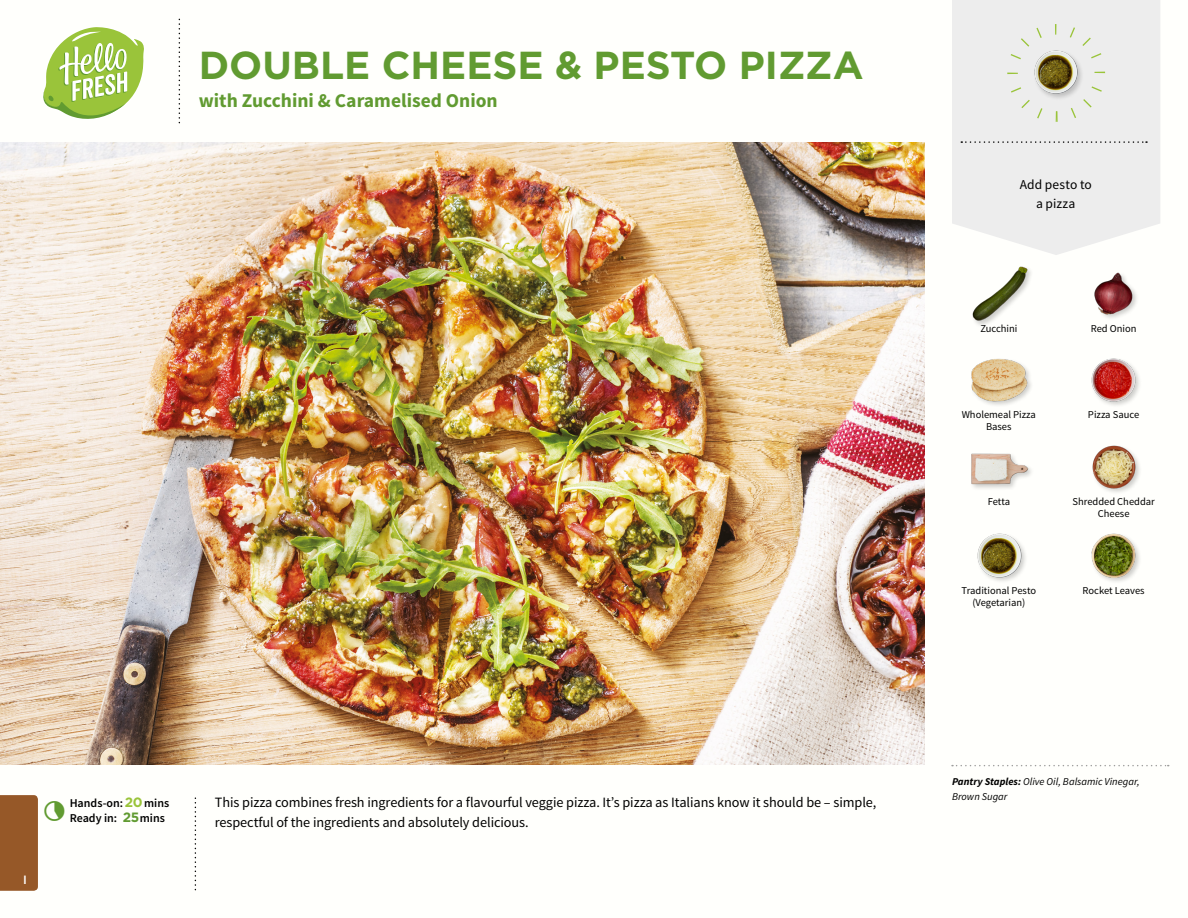
<style>
.page{position:relative;width:1188px;height:918px;background:#fff}
.page>*{position:absolute;margin:0;border:0;box-sizing:border-box;transform-origin:0 0}
.t1{font:700 39px "Gotham";color:#619b31}
.t2{font:700 19.5px "Source Sans Pro";color:#619b31}
.t3{font:14.25px/19.5px "Source Sans Pro";letter-spacing:-.005em;color:#000}
.t4{font:13.5px/18.9px "Source Sans Pro";letter-spacing:.01em;color:#000;text-align:center}
.t5{font:600 12px/15px "Source Sans Pro";color:#000}
.t6{font:500 12px "Gotham";color:#fff}
.t7{font:10.5px/12px "Source Sans Pro";color:#000;text-align:center}
.t8{font:italic 10.5px/15px "Source Sans Pro";color:#000}
.s1{font-family:"Gotham";font-weight:700;font-size:13.5px;color:#9ac43a}
.s2{font-family:"Gotham";font-weight:700;font-size:13.5px;color:#619b31}
.s3{font-weight:700}
</style>
<div class="page">
<img style="left:1092px;top:445px;width:48px;height:48px">
<img style="left:1091px;top:358px;width:49px;height:48px">
<div style="left:970px;top:452px;width:64px;height:39px;background:#000;opacity:.2"></div>
<img style="left:971px;top:452px;width:57px;height:39px">
<img style="left:1091px;top:533px;width:49px;height:49px">
<img style="left:977px;top:533px;width:49px;height:49px">
<div style="left:970px;top:357px;width:64px;height:51px;background:#000;opacity:.2"></div>
<img style="left:971px;top:357px;width:57px;height:51px">
<img style="left:1094px;top:272px;width:43px;height:47px">
<div style="left:971px;top:266px;width:63px;height:62px;background:#000;opacity:.2"></div>
<img style="left:971px;top:266px;width:57px;height:56px">
<svg style="left:952px;top:0;width:208px;height:255px;fill:#ededed"></svg>
<svg style="left:961px;top:141px;width:186px;height:2px"></svg>
<div style="left:1007px;top:24px;width:98px;height:98px;border:11px dashed #9ac43a;border-radius:50%"></div>
<img style="left:0;top:142px;width:925px;height:623px">
<svg style="left:952px;top:765px;width:217px;height:1px"></svg>
<img style="left:1027px;top:44px;width:58px;height:57px">
<svg style="left:43px;top:27px;width:101px;height:92px"></svg>
<div style="left:0;top:795px;width:38px;height:96px;background:#965828"></div>
<h1 class="t1" style="left:199px;top:40px;width:666px">DOUBLE CHEESE &amp; PESTO PIZZA</h1>
<h2 class="t2" style="left:199px;top:88px;width:301px">with Zucchini &amp; Caramelised Onion</h2>
<p class="t6" style="left:23px;top:872px;width:5px">I</p>
<p class="t5" style="left:70px;top:796px;width:101px">Hands-on:<span class="s1">20</span>mins<br>Ready in: <span class="s2">25</span>mins</p>
<p class="t3" style="left:215px;top:793px;width:663px">This pizza combines fresh ingredients for a flavourful veggie pizza. It’s pizza as Italians know it should be – simple, respectful of the ingredients and absolutely delicious.</p>
<p class="t4" style="left:1020px;top:175px;width:74px">Add pesto to a pizza</p>
<p class="t7" style="left:980px;top:322px;width:39px">Zucchini</p>
<p class="t7" style="left:1091px;top:322px;width:47px">Red Onion</p>
<p class="t7" style="left:962px;top:409px;width:76px">Wholemeal Pizza</p>
<p class="t7" style="left:1088px;top:409px;width:53px">Pizza Sauce</p>
<p class="t7" style="left:986px;top:421px;width:27px">Bases</p>
<p class="t7" style="left:988px;top:496px;width:24px">Fetta</p>
<p class="t7" style="left:1072px;top:496px;width:84px">Shredded Cheddar<br>Cheese</p>
<p class="t7" style="left:962px;top:584px;width:76px">Traditional Pesto (Vegetarian)</p>
<p class="t7" style="left:1083px;top:584px;width:64px">Rocket Leaves</p>
<p class="t8" style="left:952px;top:774px;width:189px"><span class="s3">Pantry Staples:</span> Olive Oil, Balsamic Vinegar,<br>Brown Sugar</p>
</div>
